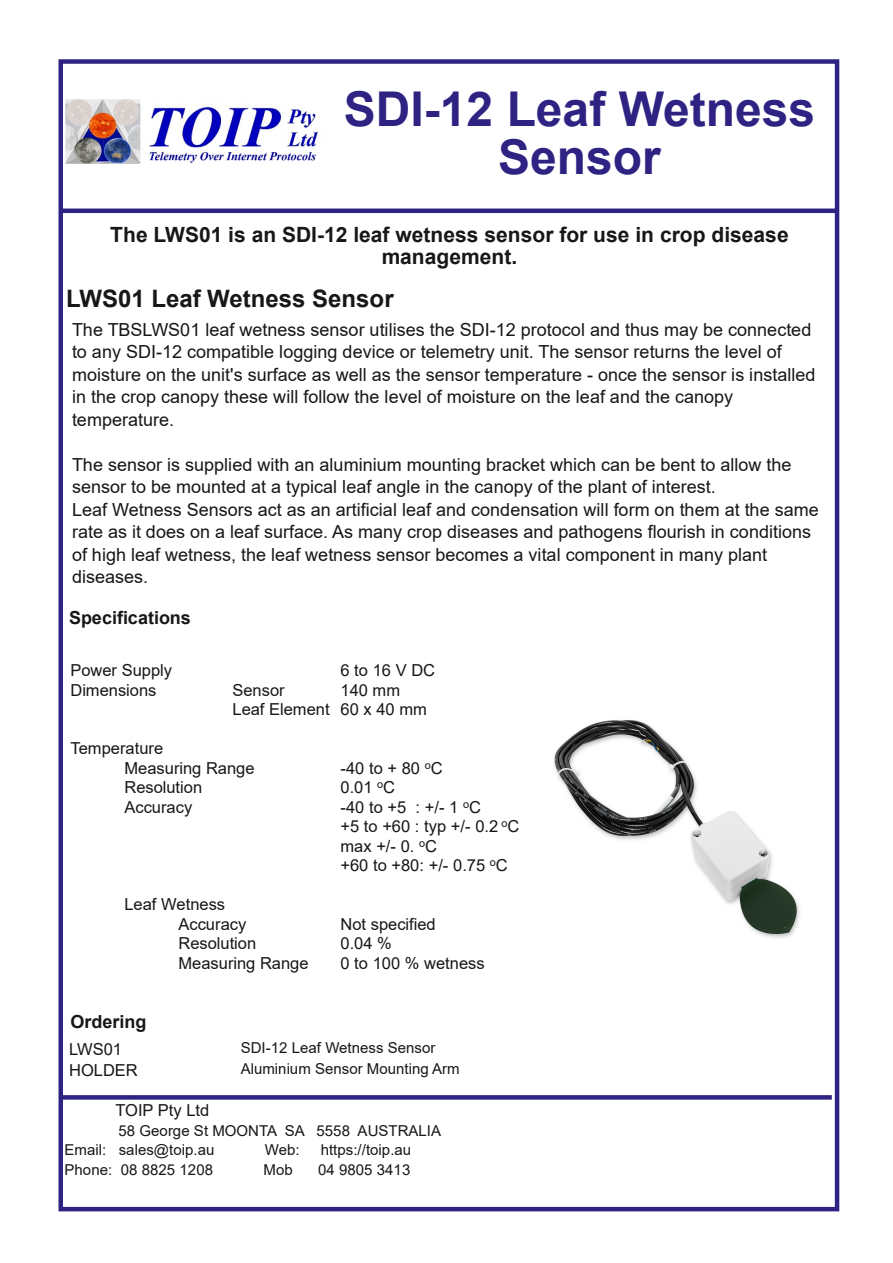
<style>
.page{position:relative;width:893px;height:1263px;background:#fff}
.page>*{position:absolute;margin:0;border:0;box-sizing:border-box;transform-origin:0 0}
.t1{font:700 48px/48px "Arial";color:#2e2383;text-align:center}
.t2{font:700 24px "Arial";color:#181715}
.t3{font:700 21px/22.5px "Arial";color:#181715;text-align:center}
.t4{font:18px/22.5px "Arial";color:#181715}
.t5{font:700 18px "Arial";color:#181715}
.t6{font:16.5px/19.5px "Arial";color:#181715}
.t7{font:16.5px "Arial";letter-spacing:.28em;color:#181715}
.t8{font:15px/19.5px "Arial";letter-spacing:.005em;color:#181715}
</style>
<div class="page">
<div style="left:58px;top:59px;width:781px;height:1152px;border:4px solid #2e2383"></div>
<div style="left:63px;top:208px;width:775px;height:5px;background:#2e2383"></div>
<div style="left:61px;top:1095px;width:771px;height:5px;background:#2e2383"></div>
<img style="left:66px;top:99px;width:252px;height:64px">
<img style="left:554px;top:720px;width:246px;height:218px">
<h1 class="t1" style="left:344px;top:85px;width:473px">SDI-12 Leaf Wetness<br>Sensor</h1>
<p class="t3" style="left:110px;top:223px;width:680px">The LWS01 is an SDI-12 leaf wetness sensor for use in crop disease management.</p>
<h2 class="t2" style="left:66px;top:286px;width:329px">LWS01 Leaf Wetness Sensor</h2>
<p class="t4" style="left:72px;top:318px;width:745px">The TBSLWS01 leaf wetness sensor utilises the SDI-12 protocol and thus may be connected to any SDI-12 compatible logging device or telemetry unit. The sensor returns the level of moisture on the unit's surface as well as the sensor temperature - once the sensor is installed in the crop canopy these will follow the level of moisture on the leaf and the canopy temperature.</p>
<p class="t4" style="left:72px;top:453px;width:748px">The sensor is supplied with an aluminium mounting bracket which can be bent to allow the sensor to be mounted at a typical leaf angle in the canopy of the plant of interest.<br>Leaf Wetness Sensors act as an artificial leaf and condensation will form on them at the same rate as it does on a leaf surface. As many crop diseases and pathogens flourish in conditions of high leaf wetness, the leaf wetness sensor becomes a vital component in many plant diseases.</p>
<p class="t5" style="left:69px;top:607px;width:123px">Specifications</p>
<p class="t6" style="left:70px;top:660px;width:103px">Power Supply</p>
<p class="t7" style="left:340px;top:661px;width:96px">6to16VDC</p>
<p class="t6" style="left:70px;top:680px;width:87px">Dimensions</p>
<p class="t6" style="left:232px;top:680px;width:54px">Sensor</p>
<p class="t6" style="left:232px;top:680px;width:196px;text-indent:108px">140 mm<br>Leaf Element 60 x 40 mm</p>
<p class="t6" style="left:124px;top:738px;width:132px;text-indent:-54px">Temperature<br>Measuring Range</p>
<p class="t6" style="left:340px;top:758px;width:104px">-40 to + 80 <sup>o</sup>C</p>
<p class="t6" style="left:124px;top:777px;width:79px">Resolution</p>
<p class="t6" style="left:340px;top:777px;width:56px">0.01 <sup>o</sup>C</p>
<p class="t6" style="left:124px;top:797px;width:69px">Accuracy</p>
<p class="t6" style="left:340px;top:797px;width:180px">-40 to +5 : +/- 1 <sup>o</sup>C<br>+5 to +60 : typ +/- 0.2 <sup>o</sup>C max +/- 0. <sup>o</sup>C<br>+60 to +80: +/- 0.75 <sup>o</sup>C</p>
<p class="t6" style="left:178px;top:894px;width:69px;text-indent:-54px">Leaf Wetness<br>Accuracy</p>
<p class="t6" style="left:340px;top:914px;width:97px">Not specified</p>
<p class="t6" style="left:178px;top:933px;width:79px">Resolution</p>
<p class="t6" style="left:340px;top:933px;width:53px">0.04 %</p>
<p class="t6" style="left:178px;top:953px;width:132px">Measuring Range</p>
<p class="t6" style="left:340px;top:953px;width:146px">0 to 100 % wetness</p>
<p class="t5" style="left:70px;top:1011px;width:77px">Ordering</p>
<p class="t6" style="left:69px;top:1039px;width:54px">LWS01</p>
<p class="t8" style="left:241px;top:1038px;width:196px">SDI-12 Leaf Wetness Sensor</p>
<p class="t6" style="left:69px;top:1060px;width:70px">HOLDER</p>
<p class="t8" style="left:241px;top:1059px;width:220px">Aluminium Sensor Mounting Arm</p>
<p class="t6" style="left:115px;top:1101px;width:96px">TOIP Pty Ltd</p>
<p class="t8" style="left:64px;top:1121px;width:378px;text-indent:54px">58 George St MOONTA SA 5558 AUSTRALIA<br>Email: sales@toip.au</p>
<p class="t8" style="left:265px;top:1140px;width:36px">Web:</p>
<p class="t8" style="left:321px;top:1140px;width:92px">https://toip.au</p>
<p class="t8" style="left:64px;top:1160px;width:150px">Phone: 08 8825 1208</p>
<p class="t8" style="left:264px;top:1160px;width:31px">Mob</p>
<p class="t8" style="left:318px;top:1160px;width:94px">04 9805 3413</p>
</div>
